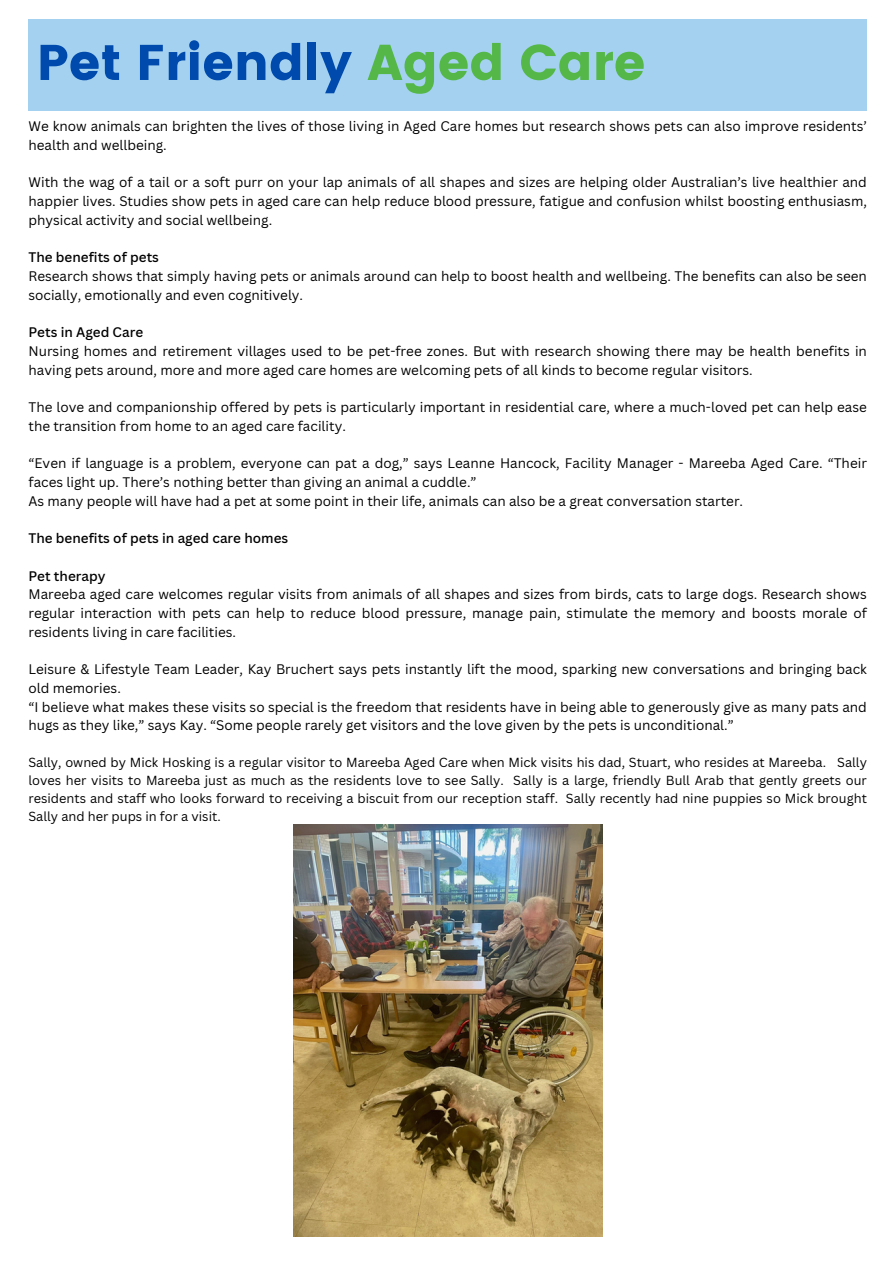
<style>
.page{position:relative;width:894px;height:1264px;background:#fff}
.page>*{position:absolute;margin:0;border:0;box-sizing:border-box;transform-origin:0 0}
.t1{font:50.1px "Poppins";color:#004aad}
.t2{font:13.5px/18.8px "Canva Sans";color:#000}
.t3{font:500 13.5px "Canva Sans";color:#000}
.t4{font:12.75px/17.7px "Canva Sans";color:#000;text-align:justify}
.s1{color:#54b747}
</style>
<div class="page">
<div style="left:28px;top:19px;width:839px;height:91px;background:#a3d1ef"></div>
<img style="left:293px;top:824px;width:309px;height:412px">
<h1 class="t1" style="left:37px;top:33px;width:610px">Pet Friendly <span class="s1">Aged Care</span></h1>
<p class="t2" style="left:28px;top:117px;width:839px">We know animals can brighten the lives of those living in Aged Care homes but research shows pets can also improve residents’ health and wellbeing.</p>
<p class="t2" style="left:28px;top:173px;width:839px;text-align:justify">With the wag of a tail or a soft purr on your lap animals of all shapes and sizes are helping older Australian’s live healthier and happier lives. Studies show pets in aged care can help reduce blood pressure, fatigue and confusion whilst boosting enthusiasm, physical activity and social wellbeing.</p>
<p class="t3" style="left:28px;top:248px;width:132px">The benefits of pets</p>
<p class="t2" style="left:28px;top:266px;width:839px">Research shows that simply having pets or animals around can help to boost health and wellbeing. The benefits can also be seen socially, emotionally and even cognitively.</p>
<p class="t3" style="left:28px;top:323px;width:116px">Pets in Aged Care</p>
<p class="t2" style="left:28px;top:341px;width:839px">Nursing homes and retirement villages used to be pet-free zones. But with research showing there may be health benefits in having pets around, more and more aged care homes are welcoming pets of all kinds to become regular visitors.</p>
<p class="t2" style="left:28px;top:397px;width:839px">The love and companionship offered by pets is particularly important in residential care, where a much-loved pet can help ease the transition from home to an aged care facility.</p>
<p class="t2" style="left:28px;top:453px;width:839px">“Even if language is a problem, everyone can pat a dog,” says Leanne Hancock, Facility Manager - Mareeba Aged Care. “Their faces light up. There’s nothing better than giving an animal a cuddle.”<br>As many people will have had a pet at some point in their life, animals can also be a great conversation starter.</p>
<p class="t3" style="left:28px;top:529px;width:261px">The benefits of pets in aged care homes</p>
<p class="t3" style="left:28px;top:566px;width:78px">Pet therapy</p>
<p class="t2" style="left:28px;top:584px;width:839px;text-align:justify">Mareeba aged care welcomes regular visits from animals of all shapes and sizes from birds, cats to large dogs. Research shows regular interaction with pets can help to reduce blood pressure, manage pain, stimulate the memory and boosts morale of residents living in care facilities.</p>
<p class="t2" style="left:28px;top:659px;width:839px">Leisure &amp; Lifestyle Team Leader, Kay Bruchert says pets instantly lift the mood, sparking new conversations and bringing back old memories.<br>“I believe what makes these visits so special is the freedom that residents have in being able to generously give as many pats and hugs as they like,” says Kay. “Some people rarely get visitors and the love given by the pets is unconditional.”</p>
<p class="t4" style="left:28px;top:753px;width:839px">Sally, owned by Mick Hosking is a regular visitor to Mareeba Aged Care when Mick visits his dad, Stuart, who resides at Mareeba. Sally loves her visits to Mareeba just as much as the residents love to see Sally. Sally is a large, friendly Bull Arab that gently greets our residents and staff who looks forward to receiving a biscuit from our reception staff. Sally recently had nine puppies so Mick brought Sally and her pups in for a visit.</p>
</div>
